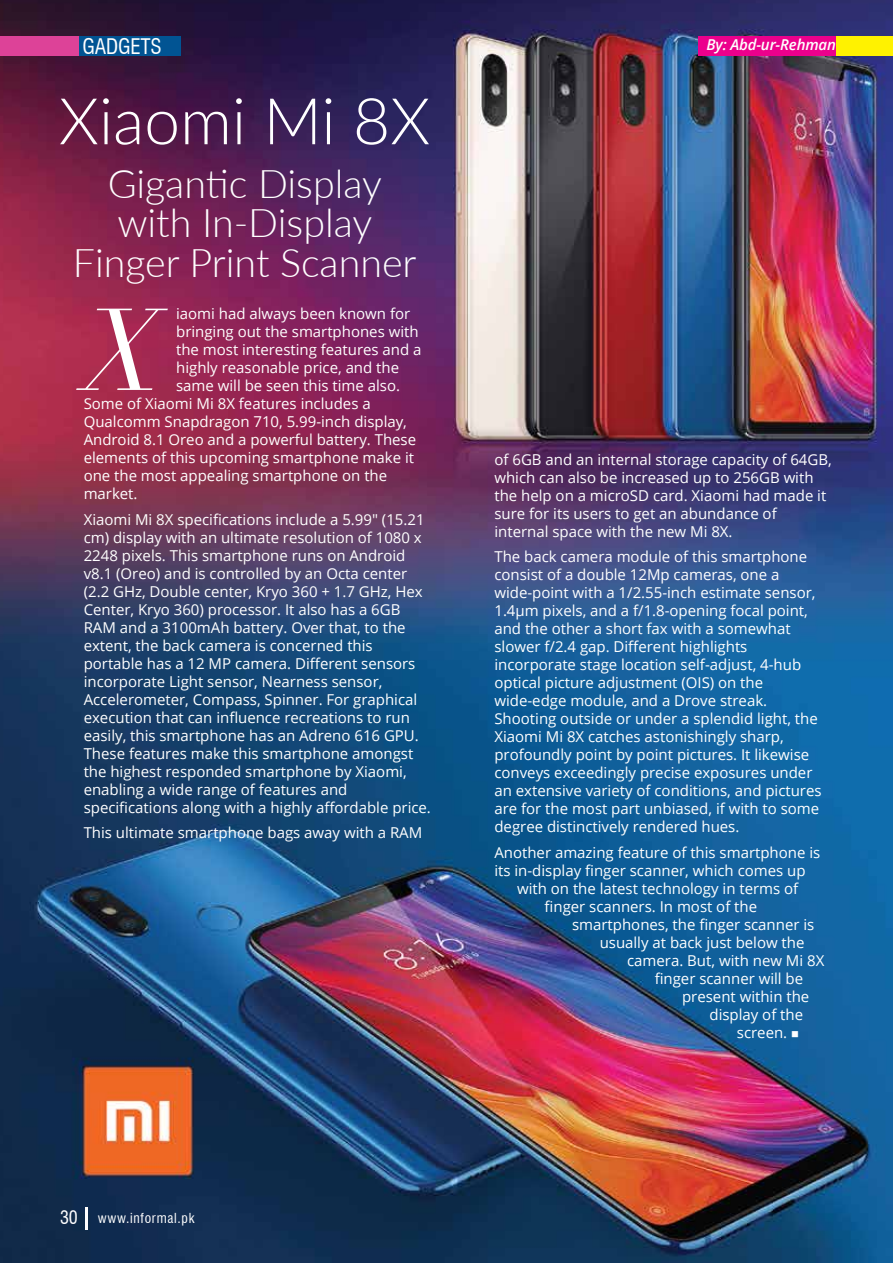
<style>
.page{position:relative;width:893px;height:1263px;background:#fff}
.page>*{position:absolute;margin:0;border:0;box-sizing:border-box;transform-origin:0 0}
.t1{font:italic 114.15px "Didot LT Std";color:#fff}
.t2{font:300 64.35px "Lato";color:#fff}
.t3{font:300 39.45px/39.6px "Lato";color:#fff;text-align:center}
.t4{font:condensed 21px "Swiss 721 BT";letter-spacing:-.01em;color:#fff}
.t5{font:15px/18px "Open Sans";color:#fff}
.t6{font:italic 600 15px "Open Sans";letter-spacing:-.01em;color:#fff}
.t7{font:condensed 13.5px "Swiss 721 BT";letter-spacing:.05em;color:#fff}
.s1{font-size:18px}
</style>
<div class="page">
<img style="left:0;top:0;width:893px;height:1263px">
<div style="left:698px;top:36px;width:143px;height:20px;background:#ec008c"></div>
<div style="left:837px;top:36px;width:56px;height:20px;background:#fff200"></div>
<div style="left:0;top:36px;width:80px;height:20px;background:#dd4298"></div>
<div style="left:79px;top:36px;width:102px;height:20px;background:#015493"></div>
<hr style="left:85px;top:1207px;width:2px;height:22px;background:#fff">
<h3 class="t4" style="left:83px;top:34px;width:81px">GADGETS</h3>
<p class="t6" style="left:707px;top:34px;width:131px">By: Abd-ur-Rehman</p>
<h2 class="t2" style="left:59px;top:76px;width:373px">Xiaomi Mi 8X</h2>
<h3 class="t3" style="left:73px;top:162px;width:345px">Gigantic Display with In-Display<br>Finger Print Scanner</h3>
<p class="t5" style="left:176px;top:304px;width:236px">iaomi had always been known for</p>
<p class="t5" style="left:176px;top:322px;width:244px">bringing out the smartphones with</p>
<p class="t5" style="left:176px;top:340px;width:247px">the most interesting features and a</p>
<p class="t5" style="left:176px;top:358px;width:224px">highly reasonable price, and the</p>
<p class="t5" style="left:176px;top:376px;width:225px">same will be seen this time also.</p>
<p class="t5" style="left:84px;top:394px;width:288px">Some of Xiaomi Mi 8X features includes a</p>
<p class="t5" style="left:84px;top:412px;width:325px">Qualcomm Snapdragon 710, 5.99-inch display,</p>
<p class="t5" style="left:84px;top:430px;width:334px">Android 8.1 Oreo and a powerful battery. These</p>
<p class="t5" style="left:84px;top:448px;width:332px">elements of this upcoming smartphone make it</p>
<p class="t5" style="left:84px;top:466px;width:305px">one the most appealing smartphone on the</p>
<p class="t5" style="left:84px;top:484px;width:55px">market.</p>
<p class="t5" style="left:84px;top:510px;width:349px">Xiaomi Mi 8X specifications include a 5.99" (15.21 cm) display with an ultimate resolution of 1080 x 2248 pixels. This smartphone runs on Android v8.1 (Oreo) and is controlled by an Octa center (2.2 GHz, Double center, Kryo 360 + 1.7 GHz, Hex Center, Kryo 360) processor. It also has a 6GB RAM and a 3100mAh battery. Over that, to the extent, the back camera is concerned this portable has a 12 MP camera. Different sensors incorporate Light sensor, Nearness sensor, Accelerometer, Compass, Spinner. For graphical execution that can influence recreations to run easily, this smartphone has an Adreno 616 GPU.<br>These features make this smartphone amongst the highest responded smartphone by Xiaomi, enabling a wide range of features and specifications along with a highly affordable price.</p>
<p class="t5" style="left:84px;top:823px;width:340px">This ultimate smartphone bags away with a RAM</p>
<h1 class="t1" style="left:85px;top:282px;width:80px">X</h1>
<p class="t5" style="left:494px;top:450px;width:339px">of 6GB and an internal storage capacity of 64GB, which can also be increased up to 256GB with the help on a microSD card. Xiaomi had made it sure for its users to get an abundance of internal space with the new Mi 8X.</p>
<p class="t5" style="left:494px;top:548px;width:329px">The back camera module of this smartphone consist of a double 12Mp cameras, one a wide-point with a 1/2.55-inch estimate sensor, 1.4µm pixels, and a f/1.8-opening focal point, and the other a short fax with a somewhat slower f/2.4 gap. Different highlights incorporate stage location self-adjust, 4-hub optical picture adjustment (OIS) on the wide-edge module, and a Drove streak.<br>Shooting outside or under a splendid light, the Xiaomi Mi 8X catches astonishingly sharp, profoundly point by point pictures. It likewise conveys exceedingly precise exposures under an extensive variety of conditions, and pictures are for the most part unbiased, if with to some degree distinctively rendered hues.</p>
<p class="t5" style="left:494px;top:843px;width:327px">Another amazing feature of this smartphone is</p>
<p class="t5" style="left:494px;top:861px;width:313px">its in-display finger scanner, which comes up</p>
<p class="t5" style="left:517px;top:879px;width:283px">with on the latest technology in terms of</p>
<p class="t5" style="left:545px;top:897px;width:214px">finger scanners. In most of the</p>
<p class="t5" style="left:572px;top:915px;width:244px">smartphones, the finger scanner is</p>
<p class="t5" style="left:600px;top:933px;width:206px">usually at back just below the</p>
<p class="t5" style="left:627px;top:951px;width:199px">camera. But, with new Mi 8X</p>
<p class="t5" style="left:655px;top:969px;width:150px">finger scanner will be</p>
<p class="t5" style="left:682px;top:987px;width:129px">present within the</p>
<p class="t5" style="left:709px;top:1005px;width:95px">display of the</p>
<p class="t5" style="left:737px;top:1023px;width:64px">screen. ■</p>
<p class="t7" style="left:60px;top:1210px;width:136px"><span class="s1">30</span> www.informal.pk</p>
</div>
